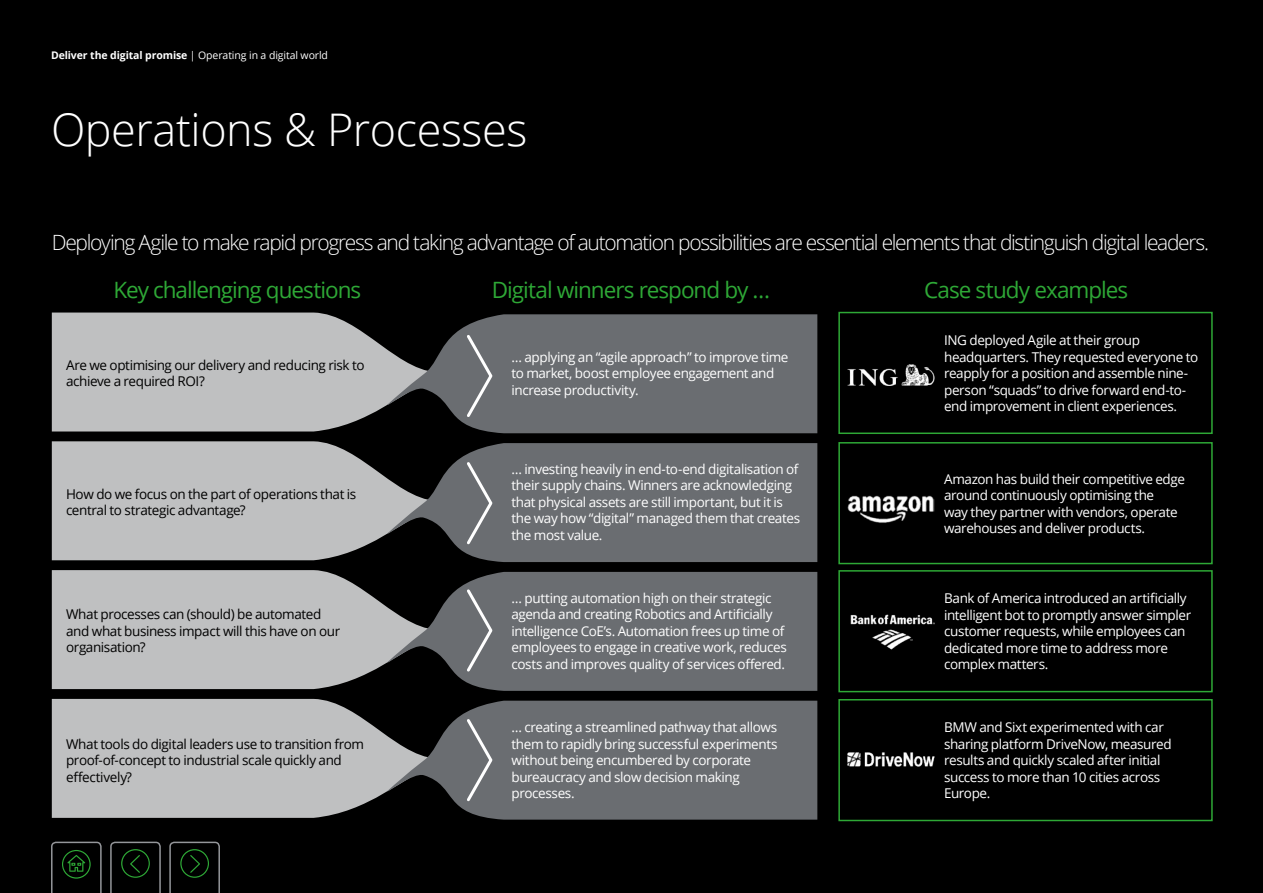
<style>
.page{position:relative;width:1263px;height:893px;background:#000}
.page>*{position:absolute;margin:0;border:0;box-sizing:border-box;transform-origin:0 0}
.t1{font:300 45px "Open Sans";letter-spacing:-.01em;color:#fff}
.t2{font:22.5px "Open Sans";letter-spacing:-.045em;color:#2ea836}
.t3{font:300 21px "Open Sans";letter-spacing:-.06em;color:#fff}
.t4{font:13.5px/16.5px "Open Sans";letter-spacing:-.03em;color:#fff}
.t5{font:13.5px/16.5px "Open Sans";letter-spacing:-.03em;color:#000}
.t6{font:10.5px "Open Sans";letter-spacing:-.01em;color:#fff}
.s1{font-weight:700}
</style>
<div class="page">
<div style="left:52px;top:313px;width:334px;height:118px;background:#bfc0c1"></div>
<svg style="left:386px;top:314px;width:431px;height:119px;fill:#6a6d71"></svg>
<div style="left:52px;top:441px;width:334px;height:119px;background:#bfc0c1"></div>
<svg style="left:386px;top:443px;width:431px;height:119px;fill:#6a6d71"></svg>
<div style="left:52px;top:570px;width:334px;height:119px;background:#bfc0c1"></div>
<svg style="left:386px;top:572px;width:431px;height:119px;fill:#6a6d71"></svg>
<div style="left:52px;top:699px;width:334px;height:119px;background:#bfc0c1"></div>
<svg style="left:386px;top:701px;width:431px;height:119px;fill:#6a6d71"></svg>
<svg style="left:464px;top:332px;width:30px;height:88px"></svg>
<svg style="left:464px;top:459px;width:30px;height:88px"></svg>
<svg style="left:464px;top:587px;width:30px;height:87px"></svg>
<svg style="left:464px;top:716px;width:30px;height:88px"></svg>
<div style="left:838px;top:312px;width:375px;height:122px;border:2px solid #2ea836"></div>
<div style="left:838px;top:442px;width:375px;height:122px;border:2px solid #2ea836"></div>
<div style="left:838px;top:570px;width:375px;height:122px;border:2px solid #2ea836"></div>
<div style="left:838px;top:699px;width:375px;height:122px;border:2px solid #2ea836"></div>
<img style="left:848px;top:364px;width:86px;height:22px">
<img style="left:848px;top:495px;width:86px;height:28px">
<img style="left:850px;top:614px;width:85px;height:36px">
<img style="left:848px;top:753px;width:86px;height:14px">
<svg style="left:110px;top:842px;width:51px;height:51px"></svg>
<svg style="left:169px;top:842px;width:51px;height:51px"></svg>
<svg style="left:51px;top:841px;width:51px;height:52px"></svg>
<p class="t6" style="left:51px;top:48px;width:279px"><span class="s1">Deliver the digital promise</span> | Operating in a digital world</p>
<h1 class="t1" style="left:51px;top:99px;width:478px">Operations &amp; Processes</h1>
<h3 class="t3" style="left:52px;top:228px;width:1159px">Deploying Agile to make rapid progress and taking advantage of automation possibilities are essential elements that distinguish digital leaders.</h3>
<h2 class="t2" style="left:114px;top:274px;width:249px">Key challenging questions</h2>
<h2 class="t2" style="left:492px;top:274px;width:280px">Digital winners respond by …</h2>
<h2 class="t2" style="left:924px;top:274px;width:206px">Case study examples</h2>
<p class="t5" style="left:66px;top:356px;width:300px">Are we optimising our delivery and reducing risk to achieve a required ROI?</p>
<p class="t5" style="left:66px;top:485px;width:292px">How do we focus on the part of operations that is central to strategic advantage?</p>
<p class="t5" style="left:66px;top:606px;width:276px">What processes can (should) be automated and what business impact will this have on our organisation?</p>
<p class="t5" style="left:66px;top:735px;width:300px">What tools do digital leaders use to transition from proof-of-concept to industrial scale quickly and effectively?</p>
<p class="t4" style="left:511px;top:348px;width:278px">… applying an “agile approach” to improve time to market, boost employee engagement and increase productivity.</p>
<p class="t4" style="left:511px;top:460px;width:290px">… investing heavily in end-to-end digitalisation of their supply chains. Winners are acknowledging that physical assets are still important, but it is the way how “digital” managed them that creates the most value.</p>
<p class="t4" style="left:511px;top:589px;width:277px">… putting automation high on their strategic agenda and creating Robotics and Artificially intelligence CoE’s. Automation frees up time of employees to engage in creative work, reduces costs and improves quality of services offered.</p>
<p class="t4" style="left:511px;top:719px;width:267px">… creating a streamlined pathway that allows them to rapidly bring successful experiments without being encumbered by corporate bureaucracy and slow decision making processes.</p>
<p class="t4" style="left:944px;top:332px;width:256px">ING deployed Agile at their group headquarters. They requested everyone to reapply for a position and assemble nine&shy;person “squads” to drive forward end-to&shy;end improvement in client experiences.</p>
<p class="t4" style="left:944px;top:470px;width:242px">Amazon has build their competitive edge around continuously optimising the<br>way they partner with vendors, operate warehouses and deliver products.</p>
<p class="t4" style="left:944px;top:590px;width:249px">Bank of America introduced an artificially intelligent bot to promptly answer simpler customer requests, while employees can dedicated more time to address more complex matters.</p>
<p class="t4" style="left:944px;top:719px;width:229px">BMW and Sixt experimented with car sharing platform DriveNow, measured results and quickly scaled after initial success to more than 10 cities across<br>Europe.</p>
</div>
